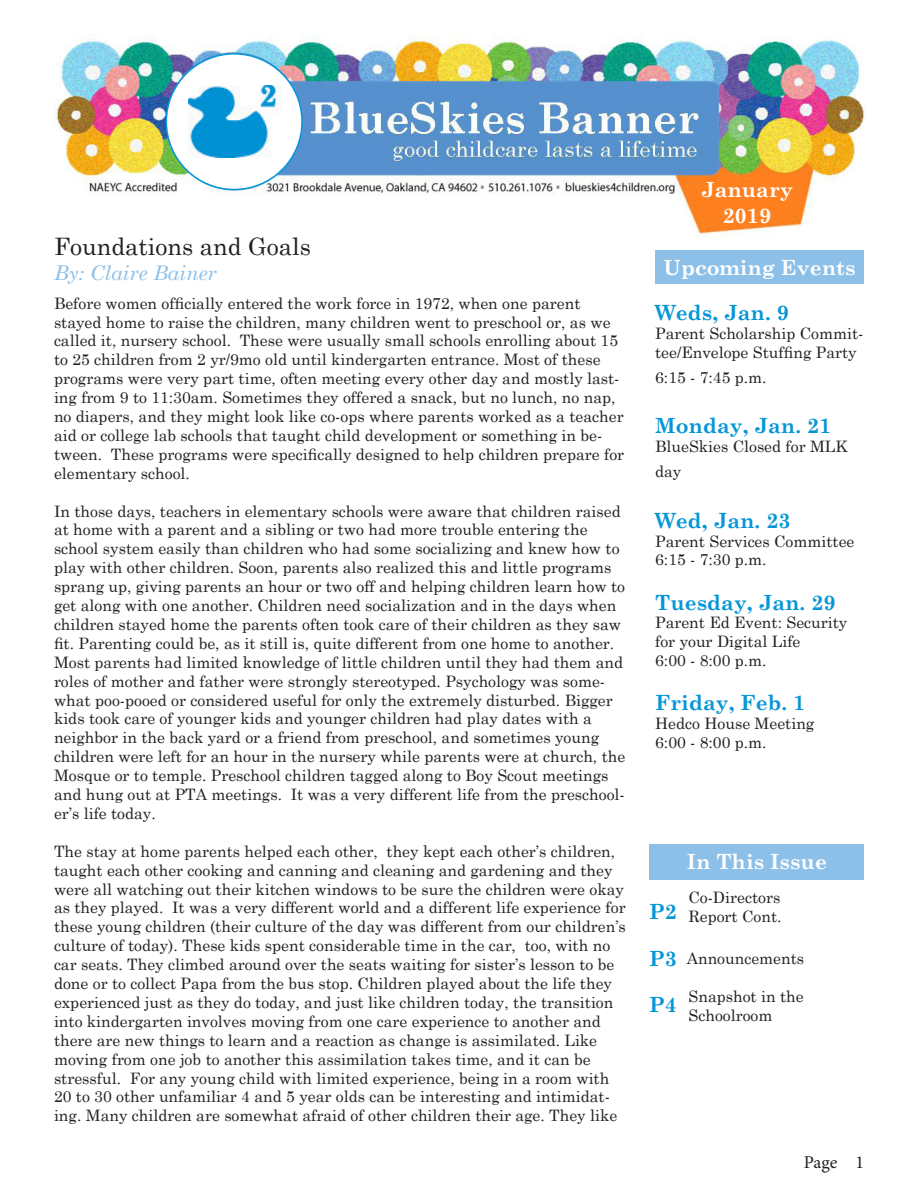
<style>
.page{position:relative;width:918px;height:1188px;background:#fff}
.page>*{position:absolute;margin:0;border:0;box-sizing:border-box;transform-origin:0 0}
.t1{font:24px "Century Schoolbook";color:#231f20}
.t2{font:700 21px "Century Schoolbook";color:#0696d7}
.t3{font:700 21px "Century Schoolbook";color:#fff}
.t4{font:italic 20.25px "Century Schoolbook";color:#8cc0e8}
.t5{font:18px "Minion Pro";color:#231f20}
.t6{font:15.75px/18.9px "Century Schoolbook";color:#231f20}
</style>
<div class="page">
<img style="left:54px;top:35px;width:810px;height:203px">
<div style="left:166px;top:54px;width:136px;height:136px;background:#fff;border-radius:50%"></div>
<img style="left:188px;top:85px;width:94px;height:72px">
<div style="left:655px;top:250px;width:209px;height:34px;background:#8cc0e8"></div>
<div style="left:650px;top:844px;width:214px;height:36px;background:#8cc0e8"></div>
<p class="t1" style="left:54px;top:227px;width:258px">Foundations and Goals</p>
<p class="t4" style="left:54px;top:257px;width:164px">By: Claire Bainer</p>
<p class="t6" style="left:54px;top:292px;width:572px">Before women officially entered the work force in 1972, when one parent stayed home to raise the children, many children went to preschool or, as we called it, nursery school. These were usually small schools enrolling about 15 to 25 children from 2 yr/9mo old until kindergarten entrance. Most of these programs were very part time, often meeting every other day and mostly last&shy;ing from 9 to 11:30am. Sometimes they offered a snack, but no lunch, no nap, no diapers, and they might look like co-ops where parents worked as a teacher aid or college lab schools that taught child development or something in be&shy;tween. These programs were specifically designed to help children prepare for elementary school.</p>
<p class="t6" style="left:54px;top:500px;width:573px">In those days, teachers in elementary schools were aware that children raised at home with a parent and a sibling or two had more trouble entering the school system easily than children who had some socializing and knew how to play with other children. Soon, parents also realized this and little programs sprang up, giving parents an hour or two off and helping children learn how to get along with one another. Children need socialization and in the days when children stayed home the parents often took care of their children as they saw fit. Parenting could be, as it still is, quite different from one home to another.<br>Most parents had limited knowledge of little children until they had them and roles of mother and father were strongly stereotyped. Psychology was some&shy;what poo-pooed or considered useful for only the extremely disturbed. Bigger kids took care of younger kids and younger children had play dates with a neighbor in the back yard or a friend from preschool, and sometimes young children were left for an hour in the nursery while parents were at church, the Mosque or to temple. Preschool children tagged along to Boy Scout meetings and hung out at PTA meetings. It was a very different life from the preschool&shy;er’s life today.</p>
<p class="t6" style="left:54px;top:840px;width:573px">The stay at home parents helped each other, they kept each other’s children, taught each other cooking and canning and cleaning and gardening and they were all watching out their kitchen windows to be sure the children were okay as they played. It was a very different world and a different life experience for these young children (their culture of the day was different from our children’s culture of today). These kids spent considerable time in the car, too, with no car seats. They climbed around over the seats waiting for sister’s lesson to be done or to collect Papa from the bus stop. Children played about the life they experienced just as they do today, and just like children today, the transition into kindergarten involves moving from one care experience to another and there are new things to learn and a reaction as change is assimilated. Like moving from one job to another this assimilation takes time, and it can be stressful. For any young child with limited experience, being in a room with 20 to 30 other unfamiliar 4 and 5 year olds can be interesting and intimidat&shy;ing. Many children are somewhat afraid of other children their age. They like</p>
<p class="t3" style="left:701px;top:173px;width:93px">January</p>
<p class="t3" style="left:723px;top:199px;width:50px">2019</p>
<p class="t3" style="left:664px;top:251px;width:193px">Upcoming Events</p>
<p class="t2" style="left:655px;top:296px;width:135px">Weds, Jan. 9</p>
<p class="t6" style="left:655px;top:322px;width:210px">Parent Scholarship Commit&shy;tee/Envelope Stuffing Party</p>
<p class="t6" style="left:655px;top:366px;width:113px">6:15 - 7:45 p.m.</p>
<p class="t2" style="left:655px;top:409px;width:178px">Monday, Jan. 21</p>
<p class="t6" style="left:655px;top:432px;width:194px;line-height:25.2px">BlueSkies Closed for MLK day</p>
<p class="t2" style="left:655px;top:504px;width:137px">Wed, Jan. 23</p>
<p class="t6" style="left:655px;top:530px;width:201px">Parent Services Committee</p>
<p class="t6" style="left:655px;top:549px;width:113px">6:15 - 7:30 p.m.</p>
<p class="t2" style="left:655px;top:586px;width:182px">Tuesday, Jan. 29</p>
<p class="t6" style="left:655px;top:612px;width:194px">Parent Ed Event: Security for your Digital Life</p>
<p class="t6" style="left:655px;top:650px;width:113px">6:00 - 8:00 p.m.</p>
<p class="t2" style="left:655px;top:686px;width:152px">Friday, Feb. 1</p>
<p class="t6" style="left:655px;top:713px;width:161px">Hedco House Meeting</p>
<p class="t6" style="left:655px;top:732px;width:113px">6:00 - 8:00 p.m.</p>
<p class="t2" style="left:649px;top:895px;width:29px">P2</p>
<p class="t2" style="left:649px;top:942px;width:29px">P3</p>
<p class="t2" style="left:649px;top:989px;width:29px">P4</p>
<p class="t3" style="left:687px;top:845px;width:142px">In This Issue</p>
<p class="t6" style="left:689px;top:886px;width:95px">Co-Directors<br>Report Cont.</p>
<p class="t6" style="left:687px;top:948px;width:119px">Announcements</p>
<p class="t6" style="left:688px;top:985px;width:117px">Snapshot in the<br>Schoolroom</p>
<p class="t5" style="left:804px;top:1150px;width:62px">Page 1</p>
</div>
